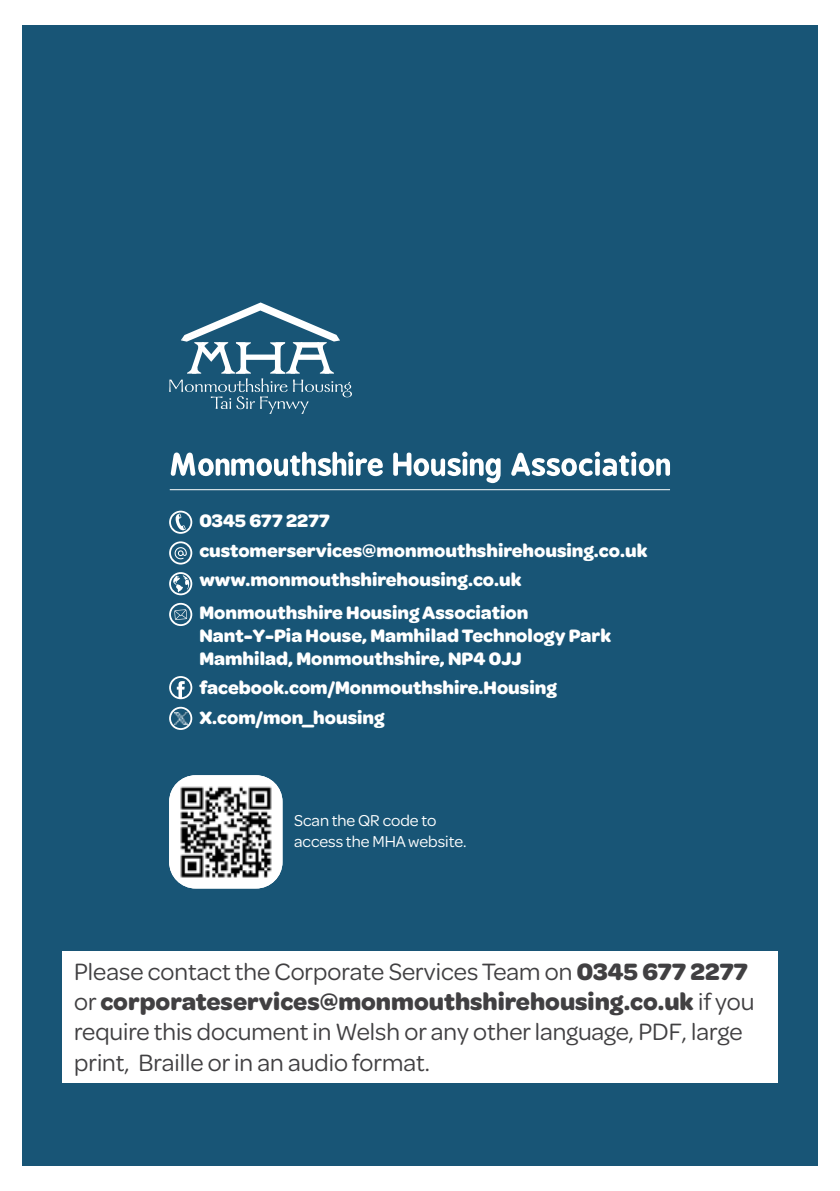
<style>
.page{position:relative;width:840px;height:1191px;background:#fff}
.page>*{position:absolute;margin:0;border:0;box-sizing:border-box;transform-origin:0 0}
.t1{font:25.2px/30.2px "Omnes";color:#414042}
.t2{font:700 19.2px/29.4px "Omnes";color:#fff}
.t3{font:16.8px/20.2px "Omnes";color:#fff}
.s1{font-weight:700}
</style>
<div class="page">
<div style="left:22px;top:25px;width:795px;height:1140px;background:#185576"></div>
<svg style="left:169px;top:510px;width:23px;height:24px"></svg>
<svg style="left:169px;top:603px;width:23px;height:23px"></svg>
<svg style="left:169px;top:541px;width:23px;height:23px"></svg>
<svg style="left:169px;top:572px;width:23px;height:23px"></svg>
<svg style="left:169px;top:676px;width:23px;height:23px"></svg>
<svg style="left:171px;top:451px;width:498px;height:32px"></svg>
<hr style="left:170px;top:489px;width:499px;height:1px;background:#fff">
<svg style="left:169px;top:302px;width:183px;height:112px"></svg>
<img style="left:169px;top:775px;width:113px;height:113px">
<div style="left:62px;top:951px;width:715px;height:131px;background:#fff"></div>
<svg style="left:169px;top:707px;width:23px;height:23px"></svg>
<p class="t2" style="left:199px;top:505px;width:449px">0345 677 2277 customerservices@monmouthshirehousing.co.uk www.monmouthshirehousing.co.uk</p>
<p class="t2" style="left:199px;top:599px;width:413px;line-height:23px">Monmouthshire Housing Association<br>Nant-Y-Pia House, Mamhilad Technology Park<br>Mamhilad, Monmouthshire, NP4 0JJ</p>
<p class="t2" style="left:199px;top:672px;width:358px">facebook.com/Monmouthshire.Housing<br>X.com/mon_housing</p>
<p class="t3" style="left:294px;top:810px;width:174px">Scan the QR code to access the MHA website.</p>
<h1 class="t1" style="left:74px;top:955px;width:681px">Please contact the Corporate Services Team on <span class="s1">0345 677 2277 </span>or <span class="s1">corporateservices@monmouthshirehousing.co.uk</span> if you require this document in Welsh or any other language, PDF, large print, Braille or in an audio format.</h1>
</div>
